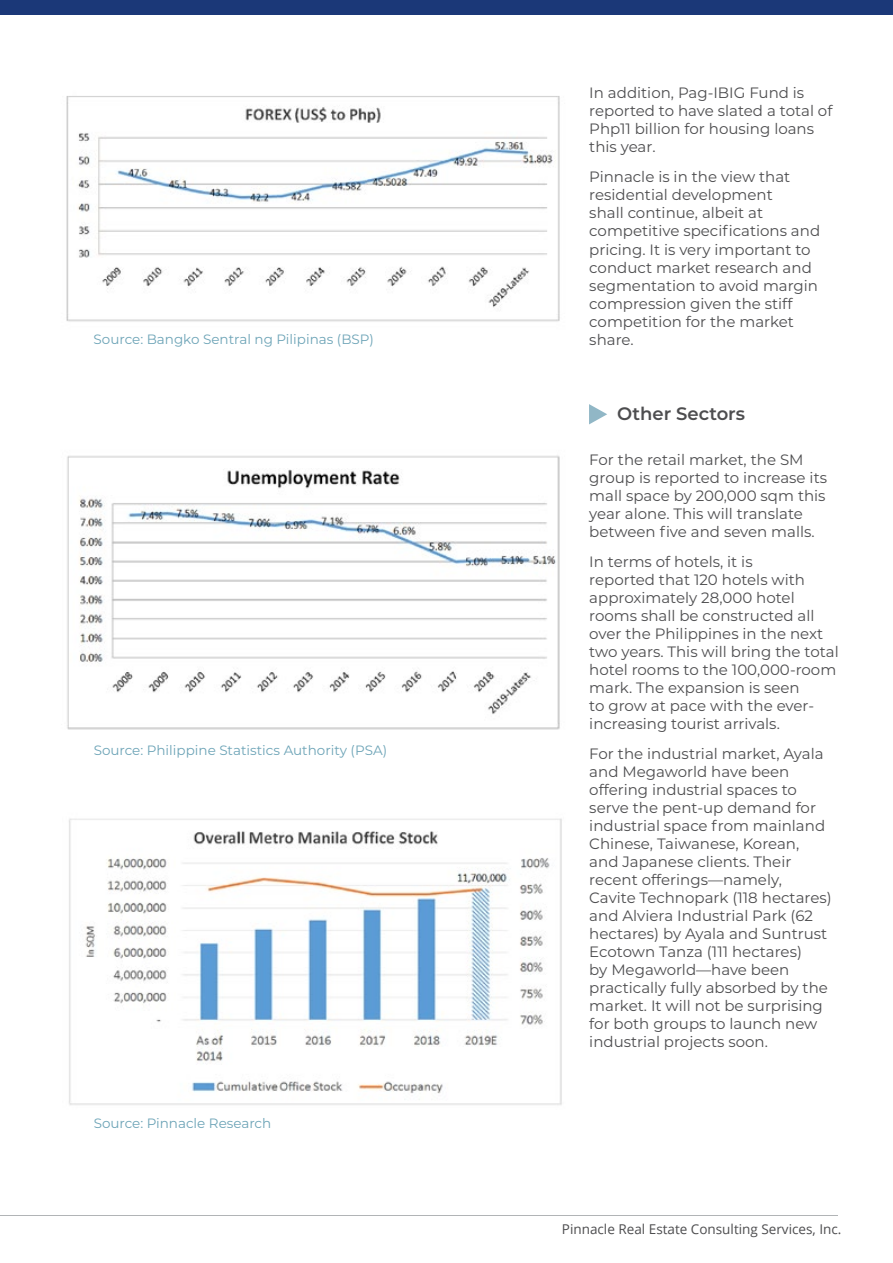
<style>
.page{position:relative;width:893px;height:1263px;background:#fff}
.page>*{position:absolute;margin:0;border:0;box-sizing:border-box;transform-origin:0 0}
.t1{font:600 18px "Montserrat";color:#4d4d4f}
.t2{font:15px/18px "Montserrat";color:#4d4d4f}
.t3{font:13.5px "Montserrat";color:#6da4b7}
.t4{font:13.5px "Open Sans";color:#4d4d4f}
</style>
<div class="page">
<div style="left:0;top:0;width:893px;height:15px;background:#1b3878"></div>
<hr style="left:0;top:1215px;width:837px;height:1px;background:#b1b4b6">
<svg style="left:589px;top:404px;width:18px;height:20px"></svg>
<img style="left:66px;top:96px;width:494px;height:226px">
<img style="left:67px;top:455px;width:493px;height:275px">
<img style="left:69px;top:818px;width:493px;height:287px">
<p class="t3" style="left:94px;top:330px;width:282px">Source: Bangko Sentral ng Pilipinas (BSP)</p>
<p class="t3" style="left:94px;top:741px;width:295px">Source: Philippine Statistics Authority (PSA)</p>
<p class="t3" style="left:94px;top:1114px;width:179px">Source: Pinnacle Research</p>
<p class="t2" style="left:589px;top:84px;width:245px">In addition, Pag-IBIG Fund is reported to have slated a total of<br>Php11 billion for housing loans this year.</p>
<p class="t2" style="left:589px;top:168px;width:232px">Pinnacle is in the view that residential development<br>shall continue, albeit at competitive specifications and pricing. It is very important to conduct market research and segmentation to avoid margin compression given the stiff competition for the market share.</p>
<p class="t1" style="left:617px;top:401px;width:129px">Other Sectors</p>
<p class="t2" style="left:589px;top:450px;width:239px">For the retail market, the SM group is reported to increase its mall space by 200,000 sqm this year alone. This will translate between five and seven malls.</p>
<p class="t2" style="left:589px;top:552px;width:251px">In terms of hotels, it is<br>reported that 120 hotels with approximately 28,000 hotel rooms shall be constructed all over the Philippines in the next two years. This will bring the total hotel rooms to the 100,000-room mark. The expansion is seen<br>to grow at pace with the ever&shy;increasing tourist arrivals.</p>
<p class="t2" style="left:589px;top:744px;width:244px">For the industrial market, Ayala and Megaworld have been offering industrial spaces to serve the pent-up demand for industrial space from mainland<br>Chinese, Taiwanese, Korean, and Japanese clients. Their recent offerings—namely,<br>Cavite Technopark (118 hectares) and Alviera Industrial Park (62 hectares) by Ayala and Suntrust<br>Ecotown Tanza (111 hectares)<br>by Megaworld—have been practically fully absorbed by the market. It will not be surprising for both groups to launch new industrial projects soon.</p>
<p class="t4" style="left:562px;top:1220px;width:281px">Pinnacle Real Estate Consulting Services, Inc.</p>
</div>
